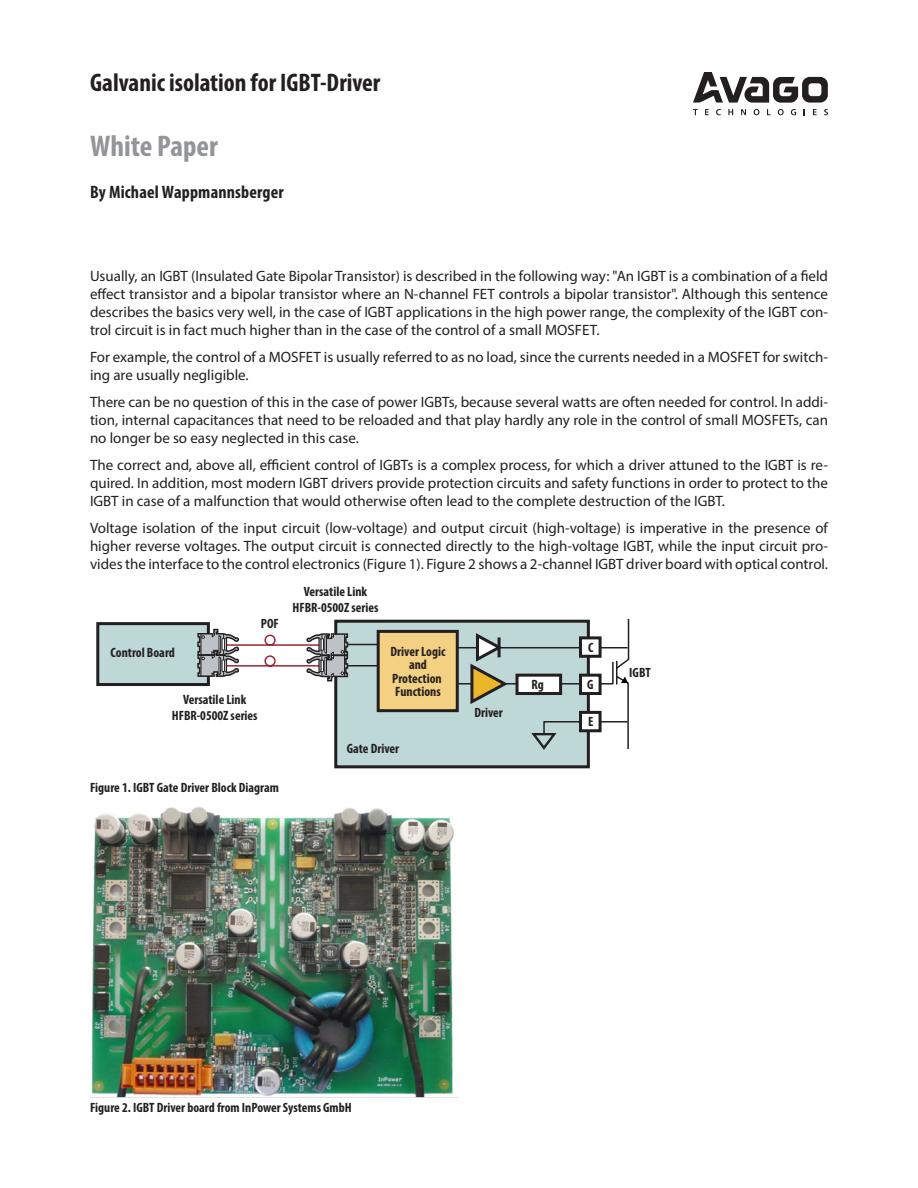
<style>
.page{position:relative;width:918px;height:1188px;background:#fff}
.page>*{position:absolute;margin:0;border:0;box-sizing:border-box;transform-origin:0 0}
.Title-3__DocType{font:700 condensed 30px "Myriad Pro";color:#939598}
.Title-1__Part_Number{font:700 condensed 25.5px "Myriad Pro";color:#231f20}
.Heading__main{font:700 condensed 18px "Myriad Pro";letter-spacing:.01em;color:#231f20}
.Body_Text__Justified{font:15px/18px "Myriad Pro";color:#231f20;text-align:justify}
.t1{font:700 condensed 13.5px/13.5px "Myriad Pro";color:#231f20;text-align:center}
</style>
<div class="page">
<svg style="left:693px;top:109px;width:5px;height:6px"></svg>
<svg style="left:705px;top:109px;width:4px;height:6px"></svg>
<svg style="left:716px;top:109px;width:5px;height:6px"></svg>
<svg style="left:728px;top:109px;width:5px;height:6px"></svg>
<svg style="left:741px;top:109px;width:5px;height:6px"></svg>
<svg style="left:754px;top:109px;width:5px;height:6px"></svg>
<svg style="left:767px;top:109px;width:4px;height:6px"></svg>
<svg style="left:778px;top:109px;width:6px;height:6px"></svg>
<svg style="left:791px;top:109px;width:5px;height:6px"></svg>
<svg style="left:813px;top:109px;width:4px;height:6px"></svg>
<svg style="left:824px;top:109px;width:4px;height:6px"></svg>
<svg style="left:693px;top:72px;width:135px;height:31px"></svg>
<img style="left:91px;top:807px;width:363px;height:290px">
<div style="left:336px;top:621px;width:252px;height:146px;background:#bed7d7"></div>
<div style="left:334px;top:620px;width:256px;height:148px;border:3px solid #231f20"></div>
<div style="left:346px;top:644px;width:67px;height:22px;border:2px solid #231f20"></div>
<div style="left:98px;top:624px;width:110px;height:61px;background:#bed7d7"></div>
<div style="left:96px;top:622px;width:114px;height:64px;border:3px solid #231f20"></div>
<hr style="left:499px;top:647px;width:129px;height:1px;background:#231f20">
<svg style="left:459px;top:633px;width:63px;height:71px"></svg>
<div style="left:378px;top:631px;width:79px;height:80px;background:#f4d083"></div>
<div style="left:377px;top:630px;width:82px;height:82px;border:3px solid #231f20"></div>
<svg style="left:529px;top:618px;width:101px;height:133px"></svg>
<div style="left:517px;top:675px;width:44px;height:19px;background:#fff"></div>
<div style="left:516px;top:674px;width:46px;height:21px;border:3px solid #231f20"></div>
<div style="left:264px;top:635px;width:12px;height:11px;border:2px solid #9f2536;border-radius:5px"></div>
<div style="left:264px;top:655px;width:12px;height:12px;border:2px solid #9f2536;border-radius:5px"></div>
<svg style="left:197px;top:628px;width:42px;height:50px"></svg>
<svg style="left:307px;top:632px;width:42px;height:50px"></svg>
<p class="Title-1__Part_Number" style="left:90px;top:67px;width:292px">Galvanic isolation for IGBT-Driver</p>
<p class="Title-3__DocType" style="left:90px;top:127px;width:130px">White Paper</p>
<p class="Heading__main" style="left:90px;top:181px;width:195px">By Michael Wappmannsberger</p>
<p class="Body_Text__Justified" style="left:90px;top:267px;width:740px">Usually, an IGBT (Insulated Gate Bipolar Transistor) is described in the following way: "An IGBT is a combination of a field effect transistor and a bipolar transistor where an N-channel FET controls a bipolar transistor". Although this sentence describes the basics very well, in the case of IGBT applications in the high power range, the complexity of the IGBT con&shy;trol circuit is in fact much higher than in the case of the control of a small MOSFET.</p>
<p class="Body_Text__Justified" style="left:90px;top:348px;width:740px">For example, the control of a MOSFET is usually referred to as no load, since the currents needed in a MOSFET for switch&shy;ing are usually negligible.</p>
<p class="Body_Text__Justified" style="left:90px;top:393px;width:740px">There can be no question of this in the case of power IGBTs, because several watts are often needed for control. In addi&shy;tion, internal capacitances that need to be reloaded and that play hardly any role in the control of small MOSFETs, can no longer be so easy neglected in this case.</p>
<p class="Body_Text__Justified" style="left:90px;top:456px;width:740px">The correct and, above all, efficient control of IGBTs is a complex process, for which a driver attuned to the IGBT is re&shy;quired. In addition, most modern IGBT drivers provide protection circuits and safety functions in order to protect to the IGBT in case of a malfunction that would otherwise often lead to the complete destruction of the IGBT.</p>
<p class="Body_Text__Justified" style="left:90px;top:519px;width:740px">Voltage isolation of the input circuit (low-voltage) and output circuit (high-voltage) is imperative in the presence of higher reverse voltages. The output circuit is connected directly to the high-voltage IGBT, while the input circuit pro&shy;vides the interface to the control electronics (Figure 1). Figure 2 shows a 2-channel IGBT driver board with optical control.</p>
<p class="t1" style="left:111px;top:646px;width:66px">Control Board</p>
<p class="t1" style="left:261px;top:617px;width:19px">POF</p>
<p class="t1" style="left:172px;top:691px;width:87px;line-height:16.2px">Versatile Link<br>HFBR-0500Z series</p>
<p class="t1" style="left:90px;top:780px;width:191px">Figure 1. IGBT Gate Driver Block Diagram</p>
<p class="t1" style="left:293px;top:583px;width:87px;line-height:16.2px">Versatile Link<br>HFBR-0500Z series</p>
<p class="t1" style="left:391px;top:644px;width:56px">Driver Logic and<br>Protection<br>Functions</p>
<p class="t1" style="left:347px;top:741px;width:54px">Gate Driver</p>
<p class="t1" style="left:474px;top:705px;width:30px">Driver</p>
<p class="t1" style="left:532px;top:677px;width:14px">Rg</p>
<p class="t1" style="left:588px;top:640px;width:7px">C</p>
<p class="t1" style="left:587px;top:677px;width:8px">G</p>
<p class="t1" style="left:588px;top:715px;width:7px">E</p>
<p class="t1" style="left:629px;top:666px;width:23px">IGBT</p>
<p class="t1" style="left:90px;top:1100px;width:263px">Figure 2. IGBT Driver board from InPower Systems GmbH</p>
</div>
